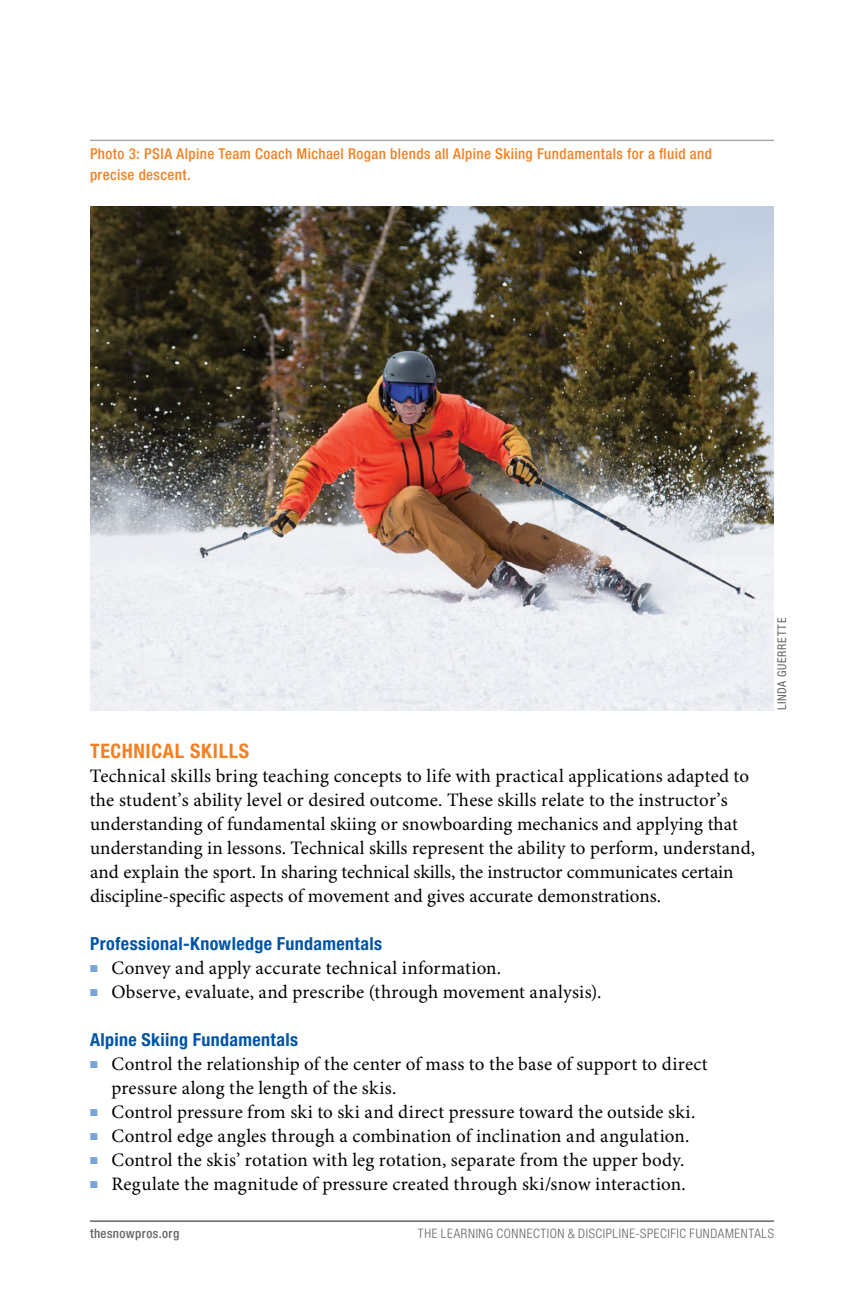
<style>
.page{position:relative;width:864px;height:1296px;background:#fff}
.page>*{position:absolute;margin:0;border:0;box-sizing:border-box;transform-origin:0 0}
.t1{font:700 condensed 20px "Helvetica Neue LT Std";letter-spacing:.03em;color:#f58021}
.t2{font:19px/24.2px "Minion Pro";letter-spacing:.005em;color:#000}
.t3{font:700 condensed 18px "Helvetica Neue LT Std";letter-spacing:.02em;color:#0054a6}
.t4{font:500 condensed 15px/21px "Helvetica Neue LT Std";letter-spacing:.025em;color:#f58021}
.t5{font:300 condensed 13px "Helvetica Neue LT Std";letter-spacing:.045em;color:#636466}
.t6{font:500 condensed 13px "Helvetica Neue LT Std";letter-spacing:.03em;color:#636466}
.t7{font:condensed 12px "Helvetica Neue LT Std";letter-spacing:.065em;color:#636466}
.s1{color:#77a2dc}
</style>
<div class="page">
<hr style="left:90px;top:1220px;width:684px;height:2px;background:#636466">
<hr style="left:90px;top:140px;width:684px;height:1px;background:#a7a9ac">
<img style="left:90px;top:206px;width:684px;height:504px">
<p class="t4" style="left:90px;top:143px;width:624px">Photo 3: PSIA Alpine Team Coach Michael Rogan blends all Alpine Skiing Fundamentals for a fluid and precise descent.</p>
<p class="t1" style="left:90px;top:739px;width:161px">TECHNICAL SKILLS</p>
<p class="t2" style="left:90px;top:764px;width:667px">Technical skills bring teaching concepts to life with practical applications adapted to the student’s ability level or desired outcome. These skills relate to the instructor’s understanding of fundamental skiing or snowboarding mechanics and applying that understanding in lessons. Technical skills represent the ability to perform, understand, and explain the sport. In sharing technical skills, the instructor communicates certain discipline-specific aspects of movement and gives accurate demonstrations.</p>
<p class="t3" style="left:90px;top:933px;width:294px">Professional-Knowledge Fundamentals</p>
<p class="t2" style="left:90px;top:957px;width:413px"><span class="s1">■</span> Convey and apply accurate technical information.</p>
<p class="t2" style="left:90px;top:981px;width:513px"><span class="s1">■</span> Observe, evaluate, and prescribe (through movement analysis).</p>
<p class="t3" style="left:90px;top:1029px;width:210px">Alpine Skiing Fundamentals</p>
<p class="t2" style="left:112px;top:1053px;width:598px;text-indent:-22px"><span class="s1">■</span> Control the relationship of the center of mass to the base of support to direct pressure along the length of the skis.</p>
<p class="t2" style="left:90px;top:1101px;width:607px"><span class="s1">■</span> Control pressure from ski to ski and direct pressure toward the outside ski.</p>
<p class="t2" style="left:90px;top:1125px;width:601px"><span class="s1">■</span> Control edge angles through a combination of inclination and angulation.</p>
<p class="t2" style="left:90px;top:1149px;width:596px"><span class="s1">■</span> Control the skis’ rotation with leg rotation, separate from the upper body.</p>
<p class="t2" style="left:90px;top:1173px;width:597px"><span class="s1">■</span> Regulate the magnitude of pressure created through ski/snow interaction.</p>
<p class="t7" style="left:775px;top:710px;width:94px;rotate:-90deg">LINDA GUERRETTE</p>
<p class="t6" style="left:90px;top:1226px;width:91px">thesnowpros.org</p>
<p class="t5" style="left:418px;top:1226px;width:358px">THE LEARNING CONNECTION &amp; DISCIPLINE-SPECIFIC FUNDAMENTALS</p>
</div>
